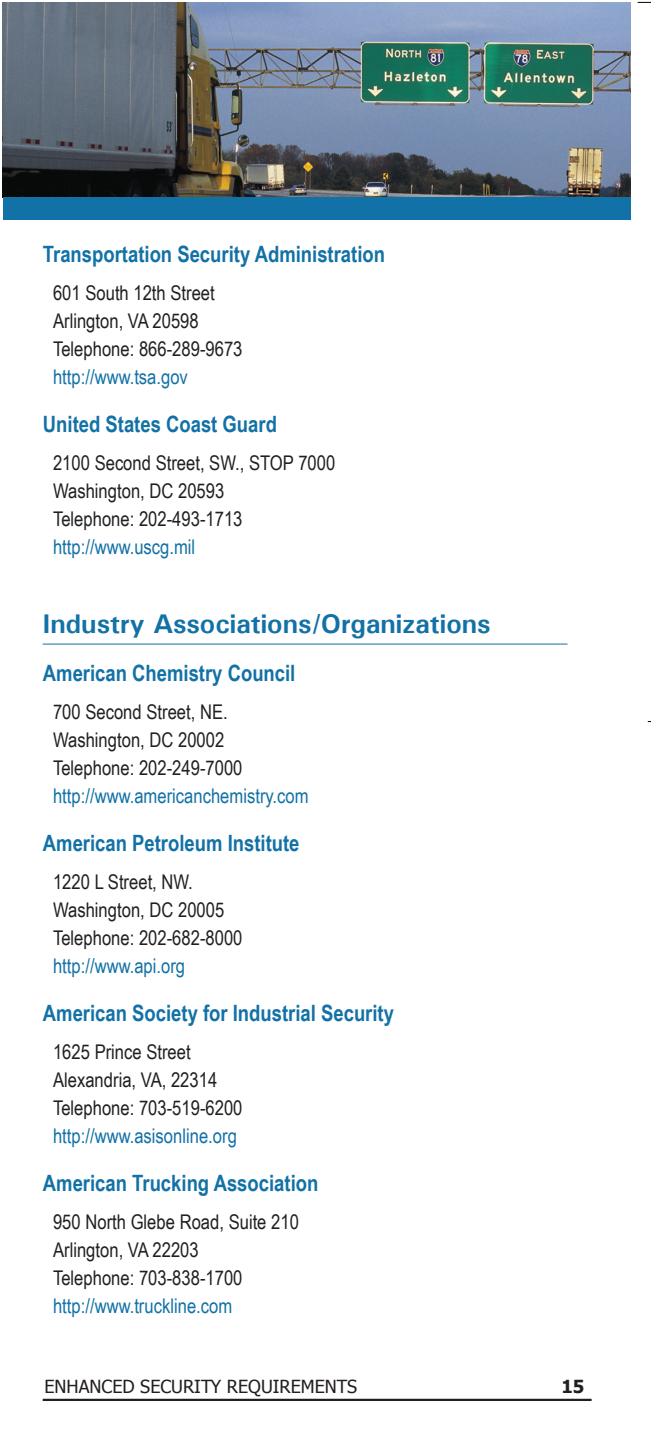
<style>
.page{position:relative;width:651px;height:1442px;background:#fff}
.page>*{position:absolute;margin:0;border:0;box-sizing:border-box;transform-origin:0 0}
.t1{font:700 27px "Univers";color:#1271a6}
.t2{font:700 22.5px "Arial Narrow";color:#1271a6}
.t3{font:20.25px/28.1px "Arial Narrow";color:#231f20}
.t4{font:20.25px "Arial Narrow";color:#1271a6}
.t5{font:18px "Tahoma";color:#231f20}
.t6{font:700 18px "Tahoma";color:#231f20}
</style>
<div class="page">
<hr style="left:43px;top:1398px;width:548px;height:2px;background:#231f20">
<hr style="left:43px;top:643px;width:524px;height:1px;background:#1271a6">
<svg style="left:637px;top:1px;width:13px;height:2px"></svg>
<img style="left:2px;top:2px;width:628px;height:195px">
<div style="left:3px;top:197px;width:627px;height:22px;background:#1271a6"></div>
<h5 class="t2" style="left:43px;top:237px;width:343px">Transportation Security Administration</h5>
<p class="t3" style="left:53px;top:278px;width:191px">601 South 12th Street<br>Arlington, VA 20598<br>Telephone: 866-289-9673</p>
<p class="t4" style="left:53px;top:362px;width:136px">http://www.tsa.gov</p>
<h5 class="t2" style="left:43px;top:407px;width:235px">United States Coast Guard</h5>
<p class="t3" style="left:53px;top:448px;width:283px">2100 Second Street, SW., STOP 7000<br>Washington, DC 20593<br>Telephone: 202-493-1713</p>
<p class="t4" style="left:53px;top:532px;width:144px">http://www.uscg.mil</p>
<h4 class="t1" style="left:43px;top:607px;width:449px">Industry Associations/Organizations</h4>
<h5 class="t2" style="left:43px;top:656px;width:254px">American Chemistry Council</h5>
<p class="t3" style="left:53px;top:697px;width:191px">700 Second Street, NE.<br>Washington, DC 20002<br>Telephone: 202-249-7000</p>
<p class="t4" style="left:53px;top:781px;width:257px">http://www.americanchemistry.com</p>
<h5 class="t2" style="left:43px;top:825px;width:258px">American Petroleum Institute</h5>
<p class="t3" style="left:53px;top:867px;width:191px">1220 L Street, NW.<br>Washington, DC 20005<br>Telephone: 202-682-8000</p>
<p class="t4" style="left:53px;top:951px;width:133px">http://www.api.org</p>
<h5 class="t2" style="left:43px;top:995px;width:352px">American Society for Industrial Security</h5>
<p class="t3" style="left:53px;top:1037px;width:191px">1625 Prince Street<br>Alexandria, VA, 22314<br>Telephone: 703-519-6200</p>
<p class="t4" style="left:53px;top:1121px;width:185px">http://www.asisonline.org</p>
<h5 class="t2" style="left:43px;top:1165px;width:277px">American Trucking Association</h5>
<p class="t3" style="left:53px;top:1206px;width:247px">950 North Glebe Road, Suite 210<br>Arlington, VA 22203<br>Telephone: 703-838-1700</p>
<p class="t4" style="left:53px;top:1291px;width:181px">http://www.truckline.com</p>
<p class="t5" style="left:44px;top:1374px;width:314px">ENHANCED SECURITY REQUIREMENTS</p>
<p class="t6" style="left:561px;top:1373px;width:24px">15</p>
</div>
